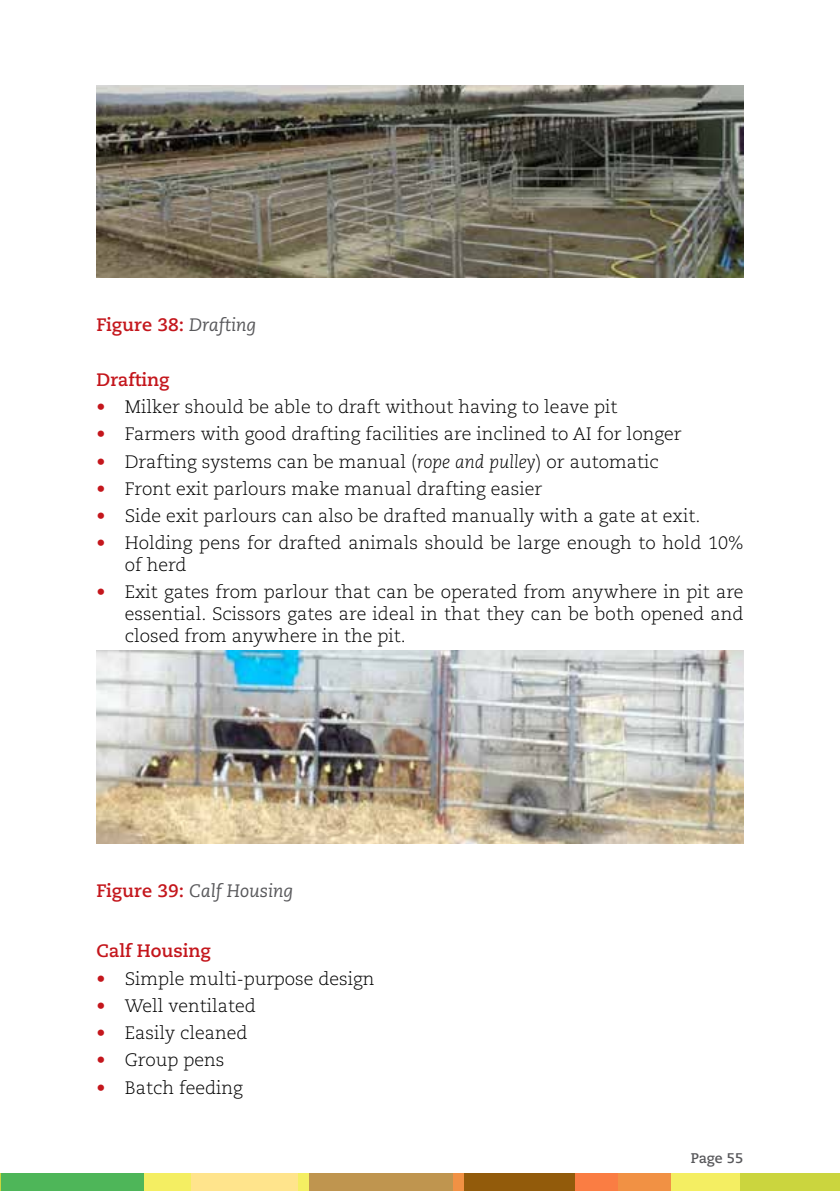
<style>
.page{position:relative;width:840px;height:1191px;background:#fff}
.page>*{position:absolute;margin:0;border:0;box-sizing:border-box;transform-origin:0 0}
.t1{font:300 18px/21.6px "Caecilia LT Std";color:#000}
.t2{font:700 18px "Caecilia LT Std";color:#c4161c}
.t3{font:italic 18px "Caecilia LT Std";color:#58585b}
.t4{font:700 14px "Caecilia LT Std";color:#58585b}
.s1{font-weight:400;font-style:italic;color:#58585b}
.s2{font-weight:700;color:#c4161c}
.s3{font-style:italic}
.s4{font-weight:700;font-style:normal;color:#c4161c}
</style>
<div class="page">
<hr style="left:0;top:1174px;width:3px;height:17px;background:#cbd53e">
<div style="left:1px;top:1173px;width:144px;height:18px;background:#4eb659"></div>
<div style="left:191px;top:1173px;width:108px;height:18px;background:#ffe48c"></div>
<div style="left:144px;top:1173px;width:47px;height:18px;background:#f4ee62"></div>
<div style="left:309px;top:1173px;width:144px;height:18px;background:#bf954f"></div>
<div style="left:299px;top:1173px;width:10px;height:18px;background:#f4ee62"></div>
<div style="left:463px;top:1173px;width:111px;height:18px;background:#925b0b"></div>
<div style="left:453px;top:1173px;width:10px;height:18px;background:#f19144"></div>
<div style="left:617px;top:1173px;width:53px;height:18px;background:#f19144"></div>
<div style="left:574px;top:1173px;width:43px;height:18px;background:#fa7d43"></div>
<div style="left:738px;top:1173px;width:101px;height:18px;background:#cbd53e"></div>
<div style="left:670px;top:1173px;width:68px;height:18px;background:#f4ee62"></div>
<img style="left:96px;top:85px;width:647px;height:193px">
<img style="left:96px;top:651px;width:647px;height:192px">
<p class="t2" style="left:96px;top:314px;width:161px">Figure 38: <span class="s1">Drafting</span></p>
<p class="t2" style="left:96px;top:369px;width:74px">Drafting</p>
<p class="t1" style="left:96px;top:396px;width:522px"><span class="s2">•</span> Milker should be able to draft without having to leave pit</p>
<p class="t1" style="left:96px;top:424px;width:586px"><span class="s2">•</span> Farmers with good drafting facilities are inclined to AI for longer</p>
<p class="t1" style="left:96px;top:451px;width:563px"><span class="s2">•</span> Drafting systems can be manual (<span class="s3">rope and pulley</span>) or automatic</p>
<p class="t1" style="left:96px;top:478px;width:447px"><span class="s2">•</span> Front exit parlours make manual drafting easier</p>
<p class="t1" style="left:96px;top:505px;width:605px"><span class="s2">•</span> Side exit parlours can also be drafted manually with a gate at exit.</p>
<p class="t1" style="left:125px;top:533px;width:619px;text-indent:-28px"><span class="s2">•</span> Holding pens for drafted animals should be large enough to hold 10% of herd</p>
<p class="t1" style="left:125px;top:582px;width:620px;text-align:justify;text-indent:-28px"><span class="s2">•</span> Exit gates from parlour that can be operated from anywhere in pit are essential. Scissors gates are ideal in that they can be both opened and closed from anywhere in the pit.</p>
<p class="t3" style="left:96px;top:880px;width:198px"><span class="s4">Figure 39:</span> Calf Housing</p>
<p class="t2" style="left:96px;top:940px;width:116px">Calf Housing</p>
<p class="t1" style="left:96px;top:968px;width:279px"><span class="s2">•</span> Simple multi-purpose design</p>
<p class="t1" style="left:96px;top:995px;width:161px"><span class="s2">•</span> Well ventilated</p>
<p class="t1" style="left:96px;top:1022px;width:152px"><span class="s2">•</span> Easily cleaned</p>
<p class="t1" style="left:96px;top:1049px;width:129px"><span class="s2">•</span> Group pens</p>
<p class="t1" style="left:96px;top:1077px;width:148px"><span class="s2">•</span> Batch feeding</p>
<p class="t4" style="left:690px;top:1149px;width:54px">Page 55</p>
</div>
